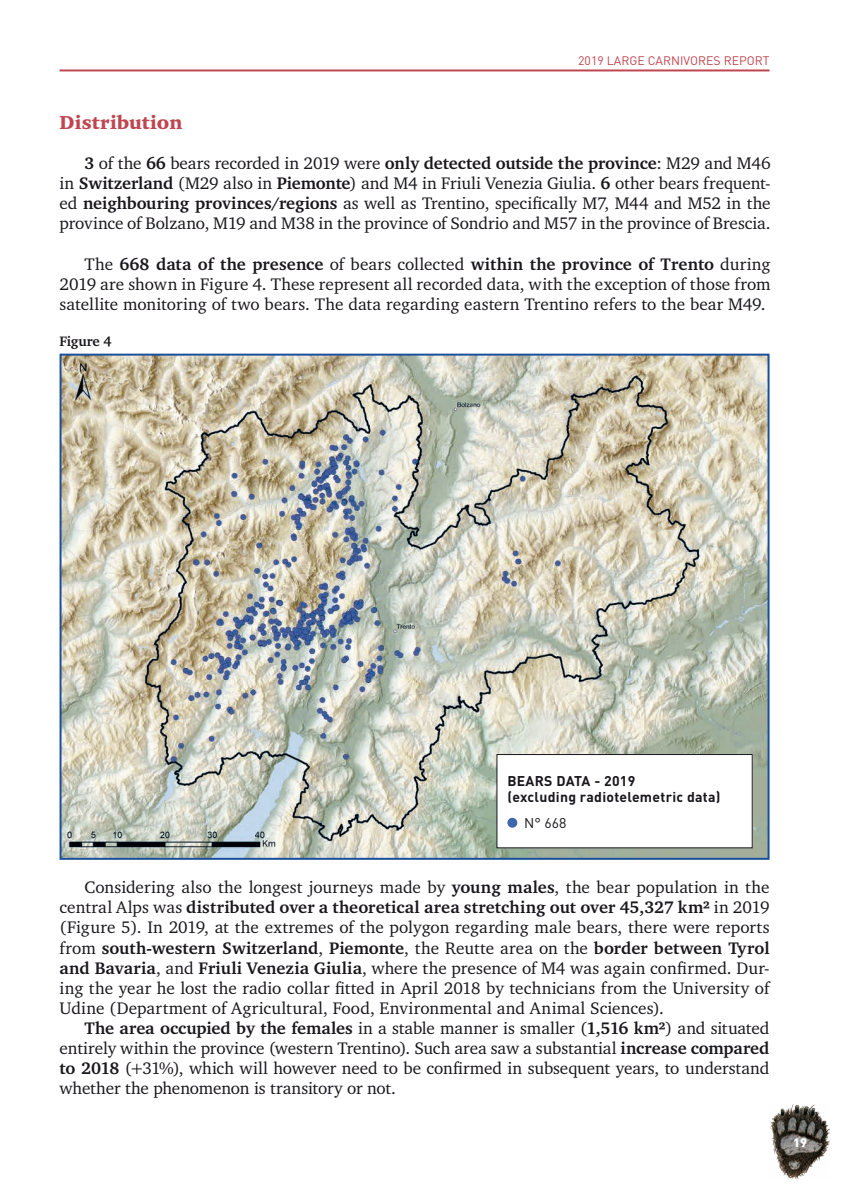
<style>
.page{position:relative;width:844px;height:1191px;background:#fff}
.page>*{position:absolute;margin:0;border:0;box-sizing:border-box;transform-origin:0 0}
.t1{font:900 19.25px "Charter BT Pro";letter-spacing:.005em;color:#bf4550}
.t2{font:17.15px/20.1px "Charter BT Pro";color:#1a171c;text-align:justify}
.t3{font:700 14px/15.8px "DIN";letter-spacing:.02em;color:#1a171c}
.t4{font:700 14px "Charter BT Pro";letter-spacing:-.01em;color:#1a171c}
.t5{font:14px "DIN";color:#1a171c}
.t6{font:12.25px "DIN";color:#bf4550}
.t7{font:900 12.25px "DIN";color:#fff}
.s1{font-weight:700}
</style>
<div class="page">
<img style="left:770px;top:1104px;width:59px;height:75px">
<hr style="left:60px;top:69px;width:709px;height:2px;background:#bf4550">
<img style="left:59px;top:353px;width:711px;height:507px">
<div style="left:497px;top:754px;width:255px;height:94px;background:#fff"></div>
<div style="left:507px;top:817px;width:10px;height:10px;background:#3d68ac;border-radius:50%"></div>
<div style="left:496px;top:754px;width:256px;height:94px;border:1px solid #1a171c"></div>
<p class="t6" style="left:578px;top:52px;width:193px">2019 LARGE CARNIVORES REPORT</p>
<p class="t1" style="left:60px;top:110px;width:124px">Distribution</p>
<p class="t2" style="left:60px;top:153px;width:712px;text-indent:25px"><span class="s1">3</span> of the <span class="s1">66</span> bears recorded in 2019 were <span class="s1">only detected outside the province</span>: M29 and M46 in <span class="s1">Switzerland</span> (M29 also in <span class="s1">Piemonte</span>) and M4 in Friuli Venezia Giulia. <span class="s1">6</span> other bears frequent&shy;ed <span class="s1">neighbouring provinces/regions</span> as well as Trentino, specifically M7, M44 and M52 in the province of Bolzano, M19 and M38 in the province of Sondrio and M57 in the province of Brescia.</p>
<p class="t2" style="left:60px;top:254px;width:712px;text-indent:25px">The <span class="s1">668 data of the presence</span> of bears collected <span class="s1">within the province of Trento</span> during 2019 are shown in Figure 4. These represent all recorded data, with the exception of those from satellite monitoring of two bears. The data regarding eastern Trentino refers to the bear M49.</p>
<p class="t4" style="left:60px;top:332px;width:54px">Figure 4</p>
<p class="t3" style="left:507px;top:772px;width:214px">BEARS DATA - 2019<br>(excluding radiotelemetric data)</p>
<p class="t5" style="left:524px;top:814px;width:44px">N° 668</p>
<p class="t2" style="left:60px;top:877px;width:711px;text-indent:25px">Considering also the longest journeys made by <span class="s1">young males</span>, the bear population in the central Alps was <span class="s1">distributed over a theoretical area stretching out over 45,327 km²</span> in 2019 (Figure 5). In 2019, at the extremes of the polygon regarding male bears, there were reports from <span class="s1">south-western Switzerland</span>, <span class="s1">Piemonte</span>, the Reutte area on the <span class="s1">border between Tyrol and Bavaria</span>, and <span class="s1">Friuli Venezia Giulia</span>, where the presence of M4 was again confirmed. Dur&shy;ing the year he lost the radio collar fitted in April 2018 by technicians from the University of Udine (Department of Agricultural, Food, Environmental and Animal Sciences).</p>
<p class="t2" style="left:60px;top:1018px;width:711px;text-indent:25px"><span class="s1">The area occupied by the females</span> in a stable manner is smaller (<span class="s1">1,516 km²</span>) and situated entirely within the province (western Trentino). Such area saw a substantial <span class="s1">increase compared to 2018</span> (+31%), which will however need to be confirmed in subsequent years, to understand whether the phenomenon is transitory or not.</p>
<p class="t7" style="left:793px;top:1134px;width:15px">19</p>
</div>
